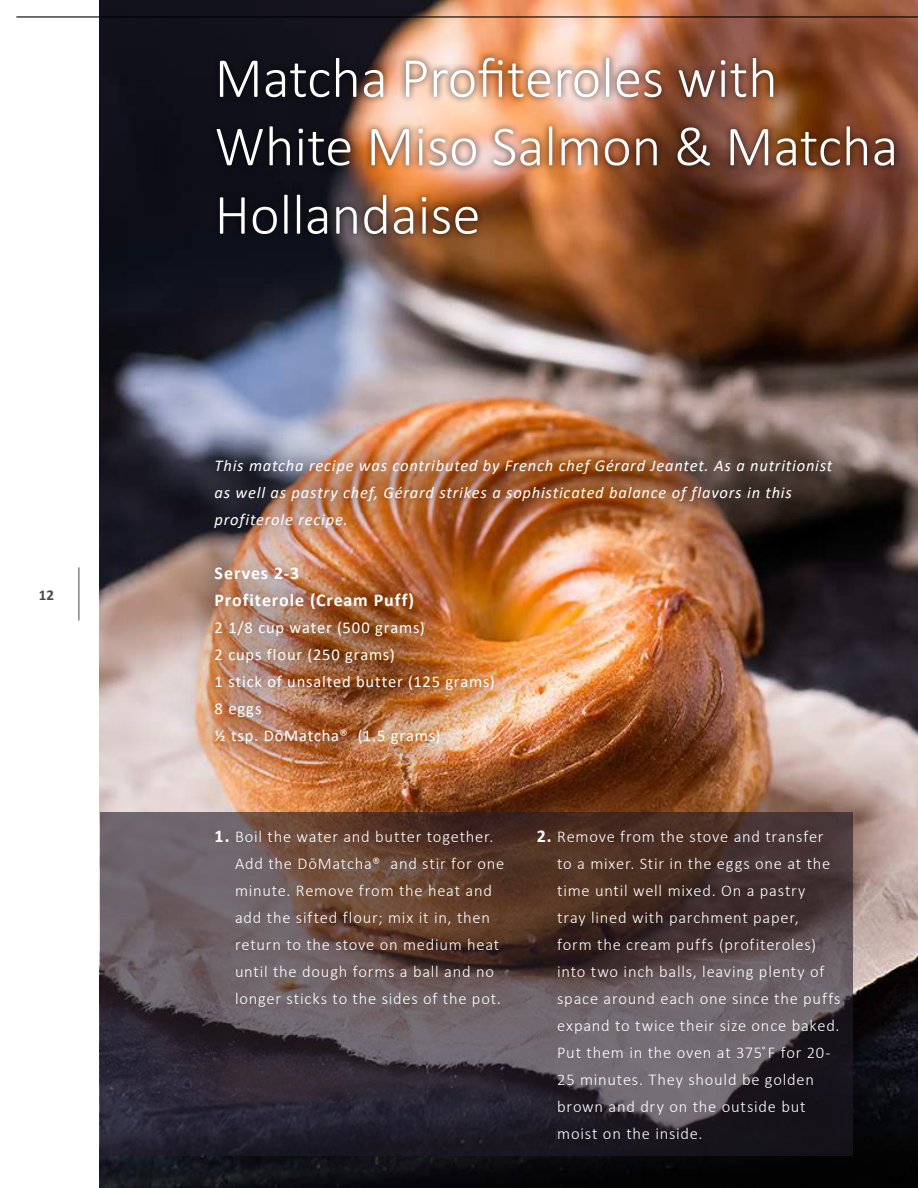
<style>
.page{position:relative;width:918px;height:1188px;background:#fff}
.page>*{position:absolute;margin:0;border:0;box-sizing:border-box;transform-origin:0 0}
.t1{font:300 57px/68.4px "Calibri";color:#fff}
.t2{font:700 18px/27px "Calibri";letter-spacing:.05em;color:#fff}
.t3{font:300 16.5px/27px "Calibri";letter-spacing:.045em;color:#fff}
.t4{font:italic 16.5px/27px "Calibri";letter-spacing:.045em;color:#fff}
.t5{font:16.5px/27px "Calibri";letter-spacing:.045em;color:#fff}
.t6{font:700 15px "Calibri";color:#48484a}
.s1{font-weight:700;font-size:18px}
</style>
<div class="page">
<img style="left:100px;top:0;width:818px;height:1188px">
<svg style="left:100px;top:812px;width:752px;height:344px;background:#4e4143"></svg>
<div style="left:210px;top:50px;width:692px;height:191px;background:#000;opacity:.75"></div>
<div style="left:172px;top:416px;width:702px;height:370px;background:#000;opacity:.6"></div>
<hr style="left:16px;top:16px;width:902px;height:2px;background:#000">
<hr style="left:79px;top:567px;width:1px;height:54px;background:#48484a">
<p class="t6" style="left:39px;top:584px;width:17px">12</p>
<h1 class="t1" style="left:215px;top:43px;width:685px">Matcha Profiteroles with<br>White Miso Salmon &amp; Matcha<br>Hollandaise</h1>
<p class="t4" style="left:215px;top:451px;width:619px">This matcha recipe was contributed by French chef Gérard Jeantet. As a nutritionist as well as pastry chef, Gérard strikes a sophisticated balance of flavors in this profiterole recipe.</p>
<p class="t2" style="left:215px;top:559px;width:201px">Serves 2-3<br>Profiterole (Cream Puff)</p>
<p class="t5" style="left:215px;top:613px;width:282px">2 1/8 cup water (500 grams)<br>2 cups flour (250 grams)<br>1 stick of unsalted butter (125 grams)<br>8 eggs<br>½ tsp. DōMatcha® (1.5 grams)</p>
<p class="t3" style="left:235px;top:823px;width:271px;text-indent:-20px"><span class="s1">1.</span> Boil the water and butter together.<br>Add the DōMatcha® and stir for one minute. Remove from the heat and add the sifted flour; mix it in, then return to the stove on medium heat until the dough forms a ball and no longer sticks to the sides of the pot.</p>
<p class="t3" style="left:557px;top:823px;width:285px;text-indent:-20px"><span class="s1">2.</span> Remove from the stove and transfer to a mixer. Stir in the eggs one at the time until well mixed. On a pastry<br>tray lined with parchment paper,<br>form the cream puffs (profiteroles) into two inch balls, leaving plenty of space around each one since the puffs expand to twice their size once baked.<br>Put them in the oven at 375 ̊F for 20- 25 minutes. They should be golden brown and dry on the outside but moist on the inside.</p>
</div>
